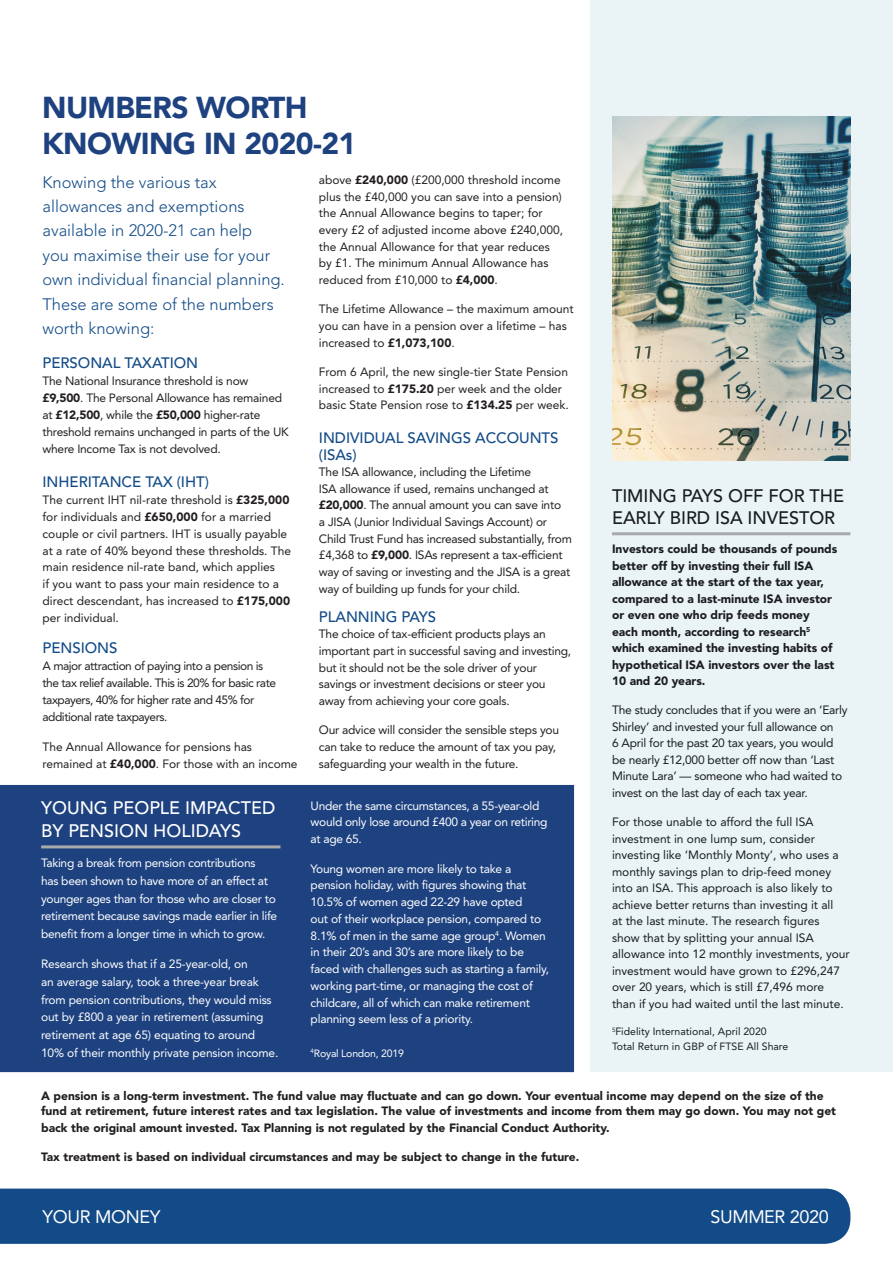
<style>
.page{position:relative;width:893px;height:1263px;background:#fff}
.page>*{position:absolute;margin:0;border:0;box-sizing:border-box;transform-origin:0 0}
.Main_heading{font:900 30px/36px "Avenir LT Std";letter-spacing:-.02em;color:#1e4280}
.heading_1{font:500 18px/21.6px "Avenir LT Std";letter-spacing:-.005em;color:#1a1c21}
.heading_1-2{font:500 18px/22.8px "Avenir LT Std";letter-spacing:-.005em;color:#fff}
.t1{font:18px "Avenir LT Std";letter-spacing:-.02em;color:#fff}
.intro_text{font:300 16.5px/24.5px "Avenir LT Std";color:#124b88}
.heading_2{font:500 15px/16.6px "Avenir LT Std";letter-spacing:-.005em;color:#124b88}
.body_text{font:12px/16.6px "Avenir LT Std";letter-spacing:-.02em;color:#231f20}
.body_text-2{font:12px/16.8px "Avenir LT Std";letter-spacing:-.02em;color:#fff}
.body_text-3{font:12px/16.5px "Avenir LT Std";letter-spacing:-.005em;color:#1a1c21}
.warning_statement{font:900 12px/15px "Avenir LT Std";color:#231f20}
.body_text-4{font:12px/17px "Avenir LT Std";color:#231f20}
.body_text-5{font:900 12px/16.5px "Avenir LT Std";letter-spacing:-.005em;color:#1a1c21}
.body_text-6{font:12px/17px "Avenir LT Std";letter-spacing:-.04em;color:#231f20}
.Source{font:10.5px/15px "Avenir LT Std";color:#1a1c21}
.body_text-7{font:10.5px "Avenir LT Std";letter-spacing:-.02em;color:#fff}
.s1{font-weight:900}
</style>
<div class="page">
<div style="left:0;top:1188px;width:850px;height:56px;background:#124b88"></div>
<div style="left:0;top:785px;width:574px;height:287px;background:#1e4280"></div>
<div style="left:591px;top:0;width:302px;height:1071px;background:#eaf4f6"></div>
<hr style="left:612px;top:532px;width:238px;height:3px;background:#a8a9ad">
<hr style="left:41px;top:845px;width:239px;height:3px;background:#a8a9ad">
<img style="left:612px;top:117px;width:238px;height:344px">
<p class="Main_heading" style="left:42px;top:90px;width:316px">NUMBERS WORTH<br>KNOWING IN 2020-21</p>
<p class="intro_text" style="left:43px;top:170px;width:244px">Knowing the various tax allowances and exemptions available in 2020-21 can help<br>you maximise their use for your own individual financial planning.<br>These are some of the numbers worth knowing:</p>
<p class="heading_2" style="left:43px;top:355px;width:157px">PERSONAL TAXATION</p>
<p class="body_text" style="left:43px;top:372px;width:248px">The National Insurance threshold is now <span class="s1">£9,500</span>. The Personal Allowance has remained at <span class="s1">£12,500</span>, while the <span class="s1">£50,000</span> higher-rate threshold remains unchanged in parts of the UK where Income Tax is not devolved.</p>
<p class="heading_2" style="left:43px;top:474px;width:168px">INHERITANCE TAX (IHT)</p>
<p class="body_text-4" style="left:43px;top:491px;width:250px">The current IHT nil-rate threshold is <span class="s1">£325,000 </span>for individuals and <span class="s1">£650,000</span> for a married couple or civil partners. IHT is usually payable at a rate of 40% beyond these thresholds. The main residence nil-rate band, which applies<br>if you want to pass your main residence to a direct descendant, has increased to <span class="s1">£175,000 </span>per individual.</p>
<p class="heading_2" style="left:43px;top:640px;width:76px">PENSIONS</p>
<p class="body_text-6" style="left:43px;top:658px;width:235px">A major attraction of paying into a pension is the tax relief available. This is 20% for basic rate taxpayers, 40% for higher rate and 45% for additional rate taxpayers.</p>
<p class="body_text" style="left:43px;top:738px;width:257px">The Annual Allowance for pensions has remained at <span class="s1">£40,000</span>. For those with an income</p>
<p class="heading_1-2" style="left:41px;top:797px;width:236px">YOUNG PEOPLE IMPACTED<br>BY PENSION HOLIDAYS</p>
<p class="body_text-2" style="left:41px;top:854px;width:238px;line-height:17.7px">Taking a break from pension contributions<br>has been shown to have more of an effect at younger ages than for those who are closer to retirement because savings made earlier in life benefit from a longer time in which to grow.</p>
<p class="body_text-2" style="left:41px;top:955px;width:239px;line-height:17.7px">Research shows that if a 25-year-old, on<br>an average salary, took a three-year break from pension contributions, they would miss out by £800 a year in retirement (assuming retirement at age 65) equating to around 10% of their monthly private pension income.</p>
<p class="body_text" style="left:319px;top:172px;width:246px">above <span class="s1">£240,000</span> (£200,000 threshold income plus the £40,000 you can save into a pension) the Annual Allowance begins to taper; for every £2 of adjusted income above £240,000, the Annual Allowance for that year reduces by £1. The minimum Annual Allowance has reduced from £10,000 to <span class="s1">£4,000</span>.</p>
<p class="body_text" style="left:319px;top:301px;width:256px">The Lifetime Allowance – the maximum amount you can have in a pension over a lifetime – has increased to <span class="s1">£1,073,100</span>.</p>
<p class="body_text" style="left:319px;top:364px;width:251px">From 6 April, the new single-tier State Pension increased to <span class="s1">£175.20</span> per week and the older basic State Pension rose to <span class="s1">£134.25</span> per week.</p>
<p class="heading_2" style="left:319px;top:430px;width:241px">INDIVIDUAL SAVINGS ACCOUNTS (ISAs)</p>
<p class="body_text" style="left:319px;top:464px;width:255px">The ISA allowance, including the Lifetime<br>ISA allowance if used, remains unchanged at <span class="s1">£20,000</span>. The annual amount you can save into<br>a JISA (Junior Individual Savings Account) or Child Trust Fund has increased substantially, from £4,368 to <span class="s1">£9,000</span>. ISAs represent a tax-efficient way of saving or investing and the JISA is a great way of building up funds for your child.</p>
<p class="heading_2" style="left:319px;top:609px;width:119px">PLANNING PAYS</p>
<p class="body_text" style="left:319px;top:626px;width:254px">The choice of tax-efficient products plays an important part in successful saving and investing, but it should not be the sole driver of your savings or investment decisions or steer you away from achieving your core goals.</p>
<p class="body_text" style="left:319px;top:722px;width:242px">Our advice will consider the sensible steps you can take to reduce the amount of tax you pay, safeguarding your wealth in the future.</p>
<p class="body_text-2" style="left:311px;top:797px;width:238px">Under the same circumstances, a 55-year-old would only lose around £400 a year on retiring at age 65.</p>
<p class="body_text-2" style="left:311px;top:860px;width:240px">Young women are more likely to take a pension holiday, with figures showing that 10.5% of women aged 22-29 have opted<br>out of their workplace pension, compared to 8.1% of men in the same age group<sup>4</sup>. Women in their 20’s and 30’s are more likely to be faced with challenges such as starting a family, working part-time, or managing the cost of childcare, all of which can make retirement planning seem less of a priority.</p>
<p class="body_text-7" style="left:311px;top:1047px;width:95px"><sup>4</sup>Royal London, 2019</p>
<p class="heading_1" style="left:612px;top:486px;width:234px">TIMING PAYS OFF FOR THE<br>EARLY BIRD ISA INVESTOR</p>
<p class="body_text-5" style="left:612px;top:541px;width:227px">Investors could be thousands of pounds better off by investing their full ISA allowance at the start of the tax year, compared to a last-minute ISA investor or even one who drip feeds money each month, according to research<sup>5 </sup>which examined the investing habits of hypothetical ISA investors over the last 10 and 20 years.</p>
<p class="body_text-3" style="left:612px;top:702px;width:237px">The study concludes that if you were an ‘Early Shirley’ and invested your full allowance on<br>6 April for the past 20 tax years, you would be nearly £12,000 better off now than ‘Last Minute Lara’ — someone who had waited to invest on the last day of each tax year.</p>
<p class="body_text-3" style="left:612px;top:814px;width:239px">For those unable to afford the full ISA investment in one lump sum, consider investing like ‘Monthly Monty’, who uses a monthly savings plan to drip-feed money into an ISA. This approach is also likely to achieve better returns than investing it all<br>at the last minute. The research figures show that by splitting your annual ISA allowance into 12 monthly investments, your investment would have grown to £296,247 over 20 years, which is still £7,496 more than if you had waited until the last minute.</p>
<p class="Source" style="left:612px;top:1024px;width:178px"><sup>5</sup>Fidelity International, April 2020<br>Total Return in GBP of FTSE All Share</p>
<p class="warning_statement" style="left:41px;top:1088px;width:796px">A pension is a long-term investment. The fund value may fluctuate and can go down. Your eventual income may depend on the size of the fund at retirement, future interest rates and tax legislation. The value of investments and income from them may go down. You may not get</p>
<p class="warning_statement" style="left:41px;top:1120px;width:570px">back the original amount invested. Tax Planning is not regulated by the Financial Conduct Authority.</p>
<p class="warning_statement" style="left:41px;top:1149px;width:540px">Tax treatment is based on individual circumstances and may be subject to change in the future.</p>
<h2 class="t1" style="left:43px;top:1206px;width:119px">YOUR MONEY</h2>
<h2 class="t1" style="left:710px;top:1206px;width:120px">SUMMER 2020</h2>
</div>
